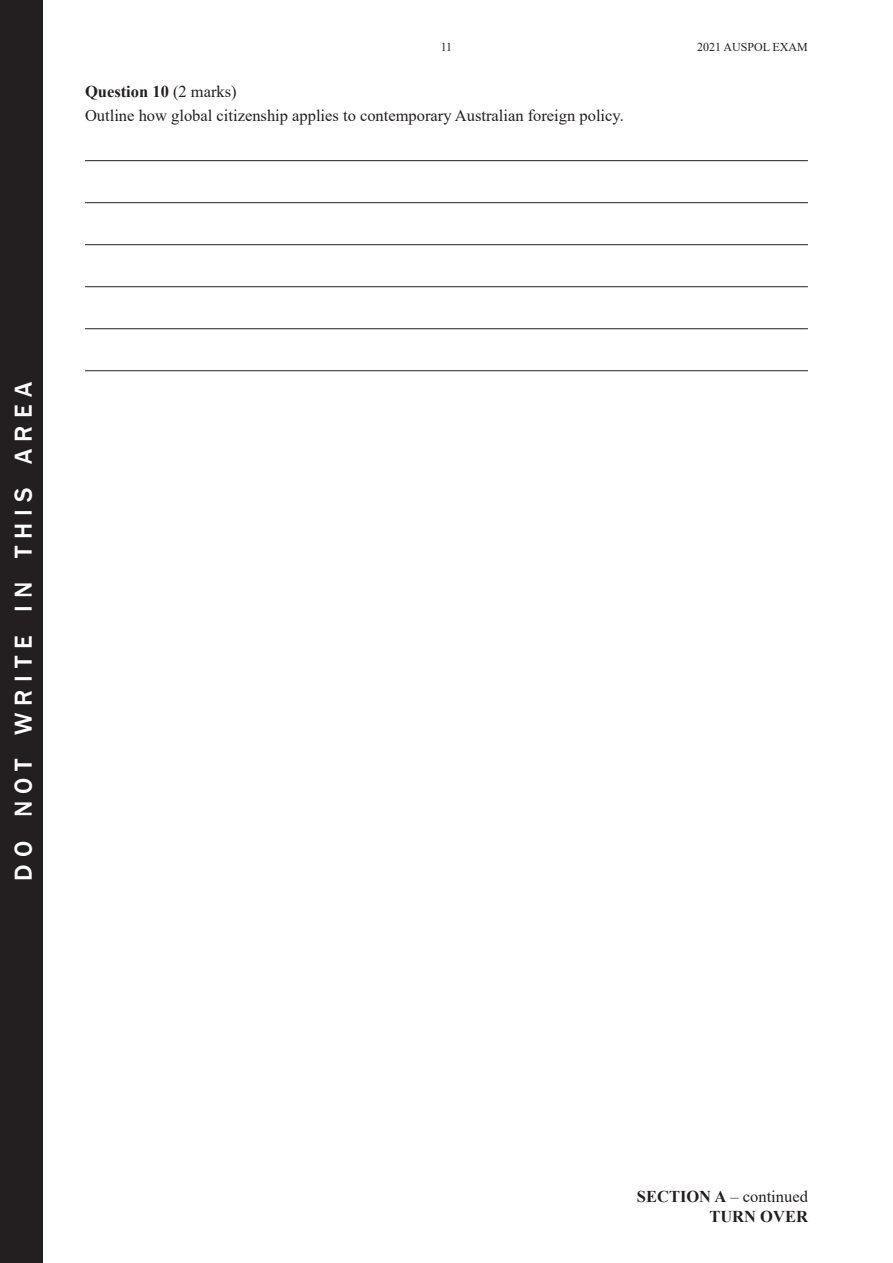
<style>
.page{position:relative;width:893px;height:1263px;background:#fff}
.page>*{position:absolute;margin:0;border:0;box-sizing:border-box;transform-origin:0 0}
.t1{font:500 25.2px "Franklin Gothic";letter-spacing:.285em;color:#fff}
.t2{font:16.5px/24px "Times New Roman";color:#231f20}
.t3{font:700 16.5px/19.8px "Times New Roman";color:#231f20;text-align:right}
.t4{font:12px "Times New Roman";color:#231f20}
.s1{font-weight:700}
.s2{font-weight:400}
</style>
<div class="page">
<div style="left:0;top:0;width:43px;height:1263px;background:#231f20"></div>
<hr style="left:85px;top:160px;width:723px;height:1px;background:#231f20">
<hr style="left:85px;top:202px;width:723px;height:1px;background:#231f20">
<hr style="left:85px;top:244px;width:723px;height:1px;background:#231f20">
<hr style="left:85px;top:286px;width:723px;height:1px;background:#231f20">
<hr style="left:85px;top:328px;width:723px;height:1px;background:#231f20">
<hr style="left:85px;top:370px;width:723px;height:1px;background:#231f20">
<p class="t4" style="left:441px;top:38px;width:13px">11</p>
<p class="t4" style="left:697px;top:38px;width:112px">2021 AUSPOL EXAM</p>
<p class="t2" style="left:85px;top:78px;width:540px"><span class="s1">Question 10</span> (2 marks)<br>Outline how global citizenship applies to contemporary Australian foreign policy.</p>
<h1 class="t1" style="left:8px;top:881px;width:500px;rotate:-90deg">do not write in this area</h1>
<p class="t3" style="left:637px;top:1186px;width:172px">SECTION A <span class="s2">– continued<br></span>TURN OVER</p>
</div>
